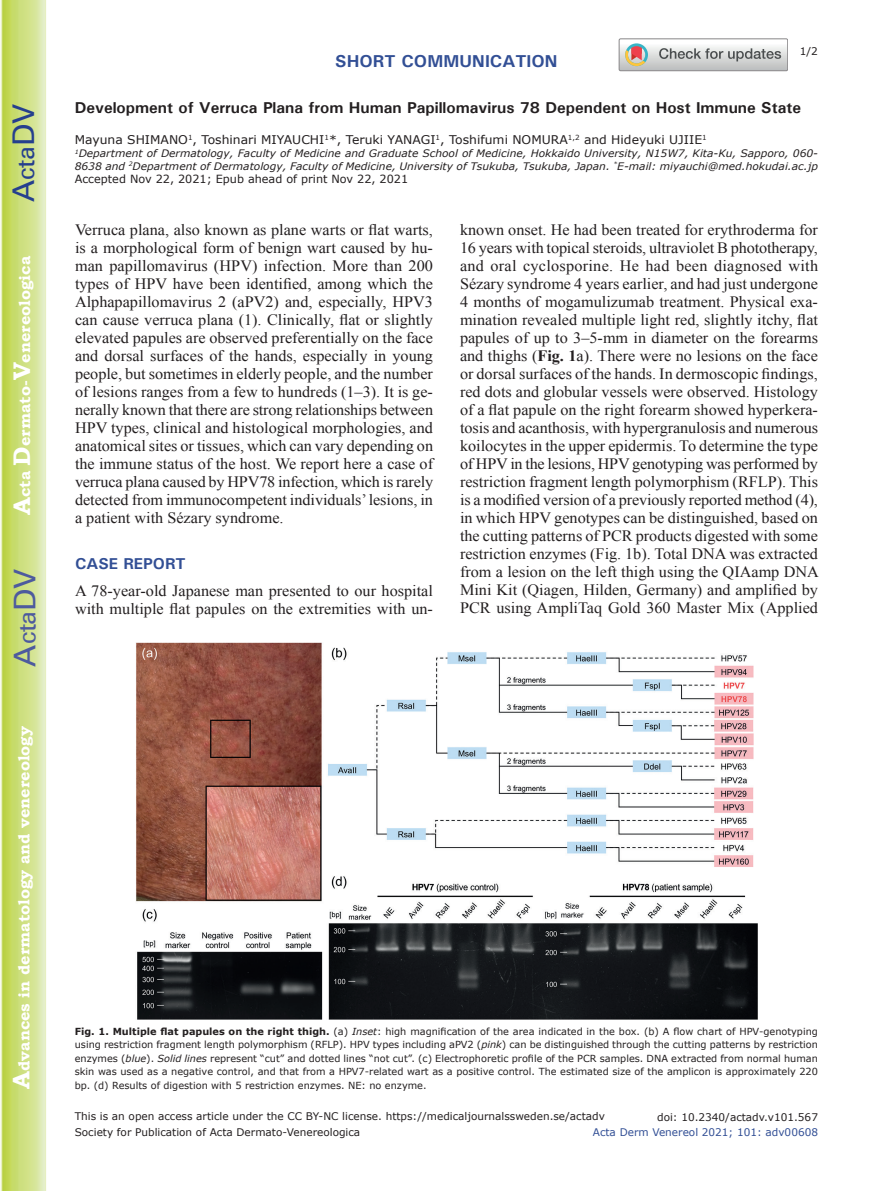
<style>
.page{position:relative;width:893px;height:1191px;background:#fff}
.page>*{position:absolute;margin:0;border:0;box-sizing:border-box;transform-origin:0 0}
.t1{font:30px "Univers";color:#4d5a9e}
.t2{font:30px "Univers";color:#253f8e}
.t3{font:700 17.25px "Univers";color:#324f95}
.t4{font:15.75px/18px "Times New Roman";color:#231f20;text-align:justify}
.t5{font:700 15.75px "Univers";color:#231f20}
.t6{font:700 15.75px "Bookman Old Style";color:#fff}
.t7{font:700 15.75px "Univers";color:#324f95}
.t8{font:12px "Verdana";color:#231f20}
.t9{font:11.25px "Verdana";color:#231f20}
.t10{font:10.5px "Verdana";color:#231f20}
.t11{font:10.5px "Verdana";color:#324f95}
.t12{font:italic 10.35px/12.8px "Verdana";color:#231f20}
.t13{font:9.75px/13.5px "Verdana";color:#231f20;text-align:justify}
.s1{font-size:24px}
.s2{font-weight:700}
.s3{font-style:italic}
</style>
<div class="page">
<svg style="left:1px;top:0;width:45px;height:1191px;background:#cfe084"></svg>
<svg style="left:619px;top:39px;width:169px;height:32px"></svg>
<img style="left:136px;top:642px;width:621px;height:377px">
<h1 class="t2" style="left:6px;top:202px;width:100px;rotate:-90deg">A<span class="s1">cta</span>DV</h1>
<p class="t6" style="left:15px;top:515px;width:260px;rotate:-90deg"><span class="s1">A</span>cta <span class="s1">D</span>ermato-<span class="s1">V</span>enereologica</p>
<h1 class="t1" style="left:7px;top:666px;width:100px;rotate:-90deg">A<span class="s1">cta</span>DV</h1>
<p class="t6" style="left:15px;top:1088px;width:364px;rotate:-90deg"><span class="s1">A</span>dvances in dermatology and venereology</p>
<p class="t3" style="left:335px;top:50px;width:224px">SHORT COMMUNICATION</p>
<p class="t10" style="left:800px;top:44px;width:20px">1/2</p>
<p class="t5" style="left:75px;top:97px;width:728px">Development of Verruca Plana from Human Papillomavirus 78 Dependent on Host Immune State</p>
<p class="t8" style="left:75px;top:132px;width:633px">Mayuna SHIMANO<sup>1</sup>, Toshinari MIYAUCHI<sup>1</sup>*, Teruki YANAGI<sup>1</sup>, Toshifumi NOMURA<sup>1,2</sup> and Hideyuki UJIIE<sup>1</sup></p>
<p class="t12" style="left:75px;top:147px;width:745px"><sup>1</sup>Department of Dermatology, Faculty of Medicine and Graduate School of Medicine, Hokkaido University, N15W7, Kita-Ku, Sapporo, 060-<br>8638 and <sup>2</sup>Department of Dermatology, Faculty of Medicine, University of Tsukuba, Tsukuba, Japan. <sup>*</sup>E-mail: miyauchi@med.hokudai.ac.jp</p>
<p class="t9" style="left:75px;top:172px;width:335px">Accepted Nov 22, 2021; Epub ahead of print Nov 22, 2021</p>
<p class="t4" style="left:75px;top:220px;width:360px">Verruca plana, also known as plane warts or flat warts, is a morphological form of benign wart caused by hu&shy;man papillomavirus (HPV) infection. More than 200 types of HPV have been identified, among which the Alphapapillomavirus 2 (aPV2) and, especially, HPV3 can cause verruca plana (1). Clinically, flat or slightly elevated papules are observed preferentially on the face and dorsal surfaces of the hands, especially in young people, but sometimes in elderly people, and the number of lesions ranges from a few to hundreds (1–3). It is ge&shy;nerally known that there are strong relationships between HPV types, clinical and histological morphologies, and anatomical sites or tissues, which can vary depending on the immune status of the host. We report here a case of verruca plana caused by HPV78 infection, which is rarely detected from immunocompetent individuals’ lesions, in a patient with Sézary syndrome.</p>
<p class="t7" style="left:75px;top:553px;width:112px">CASE REPORT</p>
<p class="t4" style="left:75px;top:581px;width:360px">A 78-year-old Japanese man presented to our hospital with multiple flat papules on the extremities with un-</p>
<p class="t4" style="left:460px;top:220px;width:360px">known onset. He had been treated for erythroderma for 16 years with topical steroids, ultraviolet B phototherapy, and oral cyclosporine. He had been diagnosed with Sézary syndrome 4 years earlier, and had just undergone 4 months of mogamulizumab treatment. Physical exa&shy;mination revealed multiple light red, slightly itchy, flat papules of up to 3–5-mm in diameter on the forearms and thighs (<span class="s2">Fig. 1</span>a). There were no lesions on the face or dorsal surfaces of the hands. In dermoscopic findings, red dots and globular vessels were observed. Histology of a flat papule on the right forearm showed hyperkera&shy;tosis and acanthosis, with hypergranulosis and numerous koilocytes in the upper epidermis. To determine the type of HPV in the lesions, HPV genotyping was performed by restriction fragment length polymorphism (RFLP). This is a modified version of a previously reported method (4), in which HPV genotypes can be distinguished, based on the cutting patterns of PCR products digested with some restriction enzymes (Fig. 1b). Total DNA was extracted from a lesion on the left thigh using the QIAamp DNA Mini Kit (Qiagen, Hilden, Germany) and amplified by PCR using AmpliTaq Gold 360 Master Mix (Applied</p>
<p class="t13" style="left:75px;top:1024px;width:745px"><span class="s2">Fig. 1. Multiple flat papules on the right thigh.</span> (a) <span class="s3">Inset</span>: high magnification of the area indicated in the box. (b) A flow chart of HPV-genotyping using restriction fragment length polymorphism (RFLP). HPV types including aPV2 (<span class="s3">pink</span>) can be distinguished through the cutting patterns by restriction enzymes (<span class="s3">blue</span>). <span class="s3">Solid lines</span> represent “cut” and dotted lines “not cut”. (c) Electrophoretic profile of the PCR samples. DNA extracted from normal human skin was used as a negative control, and that from a HPV7-related wart as a positive control. The estimated size of the amplicon is approximately 220 bp. (d) Results of digestion with 5 restriction enzymes. NE: no enzyme.</p>
<p class="t10" style="left:75px;top:1109px;width:532px">This is an open access article under the CC BY-NC license. https://medicaljournalssweden.se/actadv</p>
<p class="t10" style="left:657px;top:1110px;width:162px">doi: 10.2340/actadv.v101.567</p>
<p class="t10" style="left:75px;top:1125px;width:287px">Society for Publication of Acta Dermato-Venereologica</p>
<p class="t11" style="left:593px;top:1125px;width:227px">Acta Derm Venereol 2021; 101: adv00608</p>
</div>
